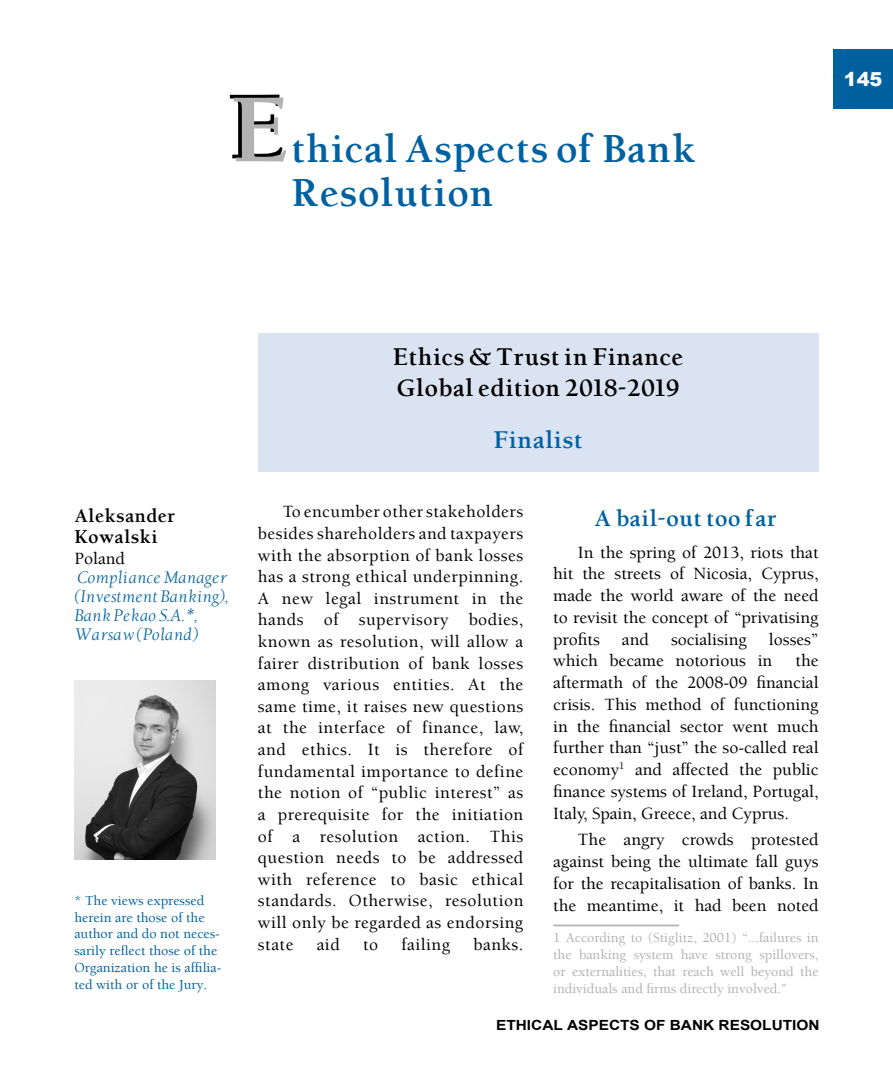
<style>
.page{position:relative;width:893px;height:1092px;background:#fff}
.page>*{position:absolute;margin:0;border:0;box-sizing:border-box;transform-origin:0 0}
.t1{font:700 87.5px "Berkeley Oldstyle";color:#000}
.t2{font:700 36.75px/44.1px "Berkeley Oldstyle";color:#0061a1}
.t3{font:700 22.75px/31.2px "Berkeley Oldstyle";color:#000}
.t4{font:700 22.75px "Berkeley Oldstyle";color:#0061a1}
.t5{font:700 21.53px "Berkeley Oldstyle";color:#0061a1}
.t6{font:900 19.25px "Arial";color:#fdfdfd}
.t7{font:500 17.5px/21.5px "Berkeley LT";color:#000;text-align:justify}
.t8{font:700 17.5px/21px "Berkeley Oldstyle";color:#000}
.t9{font:500 17.5px "Berkeley LT";letter-spacing:.03em;color:#000}
.t10{font:italic 15.75px/18.9px "Berkeley Oldstyle";color:#0061a1}
.t11{font:500 14px/16.8px "Berkeley LT";color:#b3b2b2;text-align:justify}
.t12{font:500 14px/16.8px "Berkeley LT";color:#0061a1}
.t13{font:700 14px "Arial";color:#000;scale:1.1 1}
</style>
<div class="page">
<div style="left:833px;top:50px;width:60px;height:59px;background:#0061a1"></div>
<img style="left:74px;top:680px;width:142px;height:179px">
<hr style="left:553px;top:924px;width:126px;height:2px;background:#b3b2b2">
<div style="left:258px;top:332px;width:561px;height:139px;background:#dae3f2"></div>
<h1 class="t1" style="left:226px;top:73px;width:62px">E</h1>
<h2 class="t2" style="left:291px;top:128px;width:407px">thical Aspects of Bank<br>Resolution</h2>
<p class="t6" style="left:844px;top:65px;width:40px">145</p>
<p class="t8" style="left:74px;top:505px;width:103px">Aleksander<br>Kowalski</p>
<p class="t7" style="left:74px;top:548px;width:52px">Poland</p>
<p class="t10" style="left:74px;top:568px;width:155px">Compliance Manager (Investment Banking),<br>Bank Pekao S.A. *,<br>Warsaw (Poland)</p>
<p class="t12" style="left:74px;top:892px;width:148px">* The views expressed herein are those of the author and do not neces&shy;sarily reflect those of the<br>Organization he is affilia&shy;ted with or of the Jury.</p>
<h3 class="t3" style="left:393px;top:341px;width:293px">Ethics &amp; Trust in Finance<br>Global edition 2018-2019</h3>
<h3 class="t4" style="left:493px;top:426px;width:91px">Finalist</h3>
<p class="t7" style="left:258px;top:501px;width:267px;text-indent:25px">To encumber other stakeholders besides shareholders and taxpayers with the absorption of bank losses has a strong ethical underpinning.<br>A new legal instrument in the hands of supervisory bodies, known as resolution, will allow a fairer distribution of bank losses among various entities. At the same time, it raises new questions at the interface of finance, law, and ethics. It is therefore of fundamental importance to define the notion of “public interest” as a prerequisite for the initiation of a resolution action. This question needs to be addressed with reference to basic ethical standards. Otherwise, resolution will only be regarded as endorsing state</p>
<p class="t7" style="left:317px;top:933px;width:25px">aid</p>
<p class="t7" style="left:363px;top:933px;width:17px">to</p>
<p class="t9" style="left:401px;top:934px;width:50px">failing</p>
<p class="t7" style="left:473px;top:933px;width:51px">banks.</p>
<p class="t5" style="left:595px;top:505px;width:184px">A bail-out too far</p>
<p class="t7" style="left:553px;top:541px;width:267px;text-indent:25px">In the spring of 2013, riots that hit the streets of Nicosia, Cyprus, made the world aware of the need to revisit the concept of “privatising profits</p>
<p class="t7" style="left:553px;top:628px;width:267px;text-indent:216px">losses” which became notorious in</p>
<p class="t7" style="left:622px;top:628px;width:28px">and</p>
<p class="t7" style="left:671px;top:628px;width:77px">socialising</p>
<p class="t7" style="left:553px;top:650px;width:267px;text-indent:242px">the aftermath of the 2008-09 financial crisis. This method of functioning in the financial sector went much further than “just” the so-called real economy<sup>1</sup> and affected the public finance systems of Ireland, Portugal, Italy, Spain, Greece, and Cyprus.</p>
<p class="t7" style="left:553px;top:829px;width:267px;text-indent:25px">The angry crowds protested against being the ultimate fall guys for the recapitalisation of banks. In the meantime, it had been noted</p>
<p class="t11" style="left:553px;top:929px;width:267px">1 According to (Stiglitz, 2001) “...failures in the banking system have strong spillovers, or externalities, that reach well beyond the individuals and firms directly involved.”</p>
<p class="t13" style="left:496px;top:1015px;width:296px">ETHICAL ASPECTS OF BANK RESOLUTION</p>
</div>
